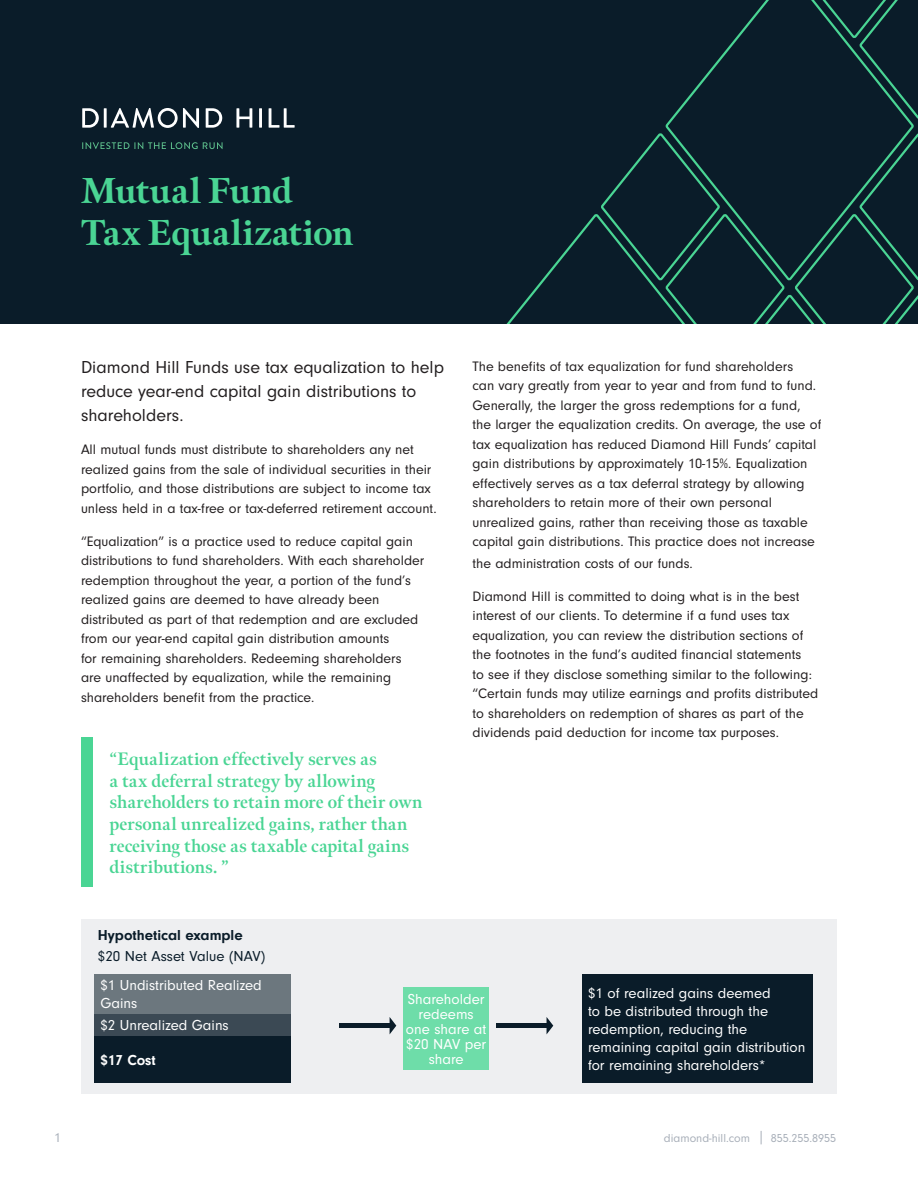
<style>
.page{position:relative;width:918px;height:1188px;background:#fff}
.page>*{position:absolute;margin:0;border:0;box-sizing:border-box;transform-origin:0 0}
.Page_title{font:800 36px/42px "Meno Display";color:#4ad594}
.Pull_Quote{font:700 18px/21.6px "Meno Display";letter-spacing:.005em;color:#4ad594}
.t1{font:18px/24px "Neuzeit Gro";color:#231f20}
.t2{font:15px/18px "Neuzeit Gro";color:#fff}
._5_XL_Body_Bullets_U{font:15px "Neuzeit Gro";color:#0a1c29}
._1B_Head_PMS_U_11_14{font:700 15px "Neuzeit Gro";color:#0a1c29}
.t3{font:700 15px "Neuzeit Gro";color:#fff}
.t4{font:14.25px/19.5px "Neuzeit Gro";color:#231f20}
.t5{font:13.5px "Neuzeit Gro";color:#a8afb9}
.t6{font:12px "Neuzeit Gro";color:#a8afb9}
</style>
<div class="page">
<svg style="left:761px;top:1131px;width:1px;height:13px"></svg>
<div style="left:0;top:0;width:918px;height:324px;background:#0a1c29"></div>
<svg style="left:506px;top:0;width:412px;height:324px"></svg>
<svg style="left:82px;top:108px;width:17px;height:20px"></svg>
<hr style="left:104px;top:108px;width:3px;height:20px;background:#fff">
<svg style="left:111px;top:108px;width:88px;height:20px"></svg>
<svg style="left:206px;top:108px;width:16px;height:20px"></svg>
<svg style="left:236px;top:108px;width:16px;height:20px"></svg>
<hr style="left:259px;top:108px;width:3px;height:20px;background:#fff">
<svg style="left:269px;top:108px;width:26px;height:20px"></svg>
<svg style="left:82px;top:142px;width:141px;height:7px"></svg>
<div style="left:81px;top:919px;width:756px;height:175px;background:#eeeff1"></div>
<div style="left:403px;top:988px;width:86px;height:82px;background:#6edda9"></div>
<div style="left:94px;top:974px;width:196px;height:40px;background:#6c777e"></div>
<div style="left:94px;top:1014px;width:196px;height:22px;background:#3b4954"></div>
<div style="left:94px;top:1036px;width:196px;height:47px;background:#0a1c29"></div>
<svg style="left:390px;top:1017px;width:6px;height:17px"></svg>
<div style="left:339px;top:1023px;width:54px;height:5px;background:#0a1c29"></div>
<svg style="left:547px;top:1017px;width:6px;height:17px"></svg>
<div style="left:496px;top:1023px;width:54px;height:5px;background:#0a1c29"></div>
<div style="left:582px;top:974px;width:231px;height:109px;background:#0a1c29"></div>
<div style="left:81px;top:737px;width:12px;height:150px;background:#4ad594"></div>
<p class="Page_title" style="left:81px;top:170px;width:274px">Mutual Fund<br>Tax Equalization</p>
<p class="t1" style="left:81px;top:356px;width:365px">Diamond Hill Funds use tax equalization to help reduce year-end capital gain distributions to shareholders.</p>
<p class="t4" style="left:81px;top:440px;width:357px">All mutual funds must distribute to shareholders any net realized gains from the sale of individual securities in their portfolio, and those distributions are subject to income tax unless held in a tax-free or tax-deferred retirement account.</p>
<p class="t4" style="left:81px;top:531px;width:345px">“Equalization” is a practice used to reduce capital gain distributions to fund shareholders. With each shareholder redemption throughout the year, a portion of the fund’s realized gains are deemed to have already been distributed as part of that redemption and are excluded from our year-end capital gain distribution amounts<br>for remaining shareholders. Redeeming shareholders are unaffected by equalization, while the remaining shareholders benefit from the practice.</p>
<p class="Pull_Quote" style="left:110px;top:748px;width:314px">“Equalization effectively serves as<br>a tax deferral strategy by allowing shareholders to retain more of their own personal unrealized gains, rather than receiving those as taxable capital gains distributions. ”</p>
<p class="_1B_Head_PMS_U_11_14" style="left:98px;top:927px;width:146px">Hypothetical example</p>
<p class="t4" style="left:472px;top:356px;width:350px">The benefits of tax equalization for fund shareholders<br>can vary greatly from year to year and from fund to fund.<br>Generally, the larger the gross redemptions for a fund, the larger the equalization credits. On average, the use of tax equalization has reduced Diamond Hill Funds’ capital gain distributions by approximately 10-15%. Equalization effectively serves as a tax deferral strategy by allowing shareholders to retain more of their own personal unrealized gains, rather than receiving those as taxable capital gain distributions. This practice does not increase</p>
<p class="t4" style="left:472px;top:554px;width:222px">the administration costs of our funds.</p>
<p class="t4" style="left:472px;top:587px;width:347px">Diamond Hill is committed to doing what is in the best interest of our clients. To determine if a fund uses tax equalization, you can review the distribution sections of the footnotes in the fund’s audited financial statements<br>to see if they disclose something similar to the following: “Certain funds may utilize earnings and profits distributed to shareholders on redemption of shares as part of the dividends paid deduction for income tax purposes.</p>
<p class="_5_XL_Body_Bullets_U" style="left:98px;top:948px;width:169px">$20 Net Asset Value (NAV)</p>
<p class="t2" style="left:100px;top:977px;width:163px">$1 Undistributed Realized<br>Gains</p>
<p class="t2" style="left:100px;top:1017px;width:130px">$2 Unrealized Gains</p>
<p class="t3" style="left:100px;top:1051px;width:57px">$17 Cost</p>
<p class="t2" style="left:406px;top:991px;width:82px;line-height:15px;text-align:center">Shareholder redeems one share at $20 NAV per share</p>
<p class="t2" style="left:588px;top:984px;width:219px">$1 of realized gains deemed<br>to be distributed through the redemption, reducing the remaining capital gain distribution for remaining shareholders*</p>
<p class="t5" style="left:54px;top:1130px;width:8px">1</p>
<p class="t6" style="left:664px;top:1131px;width:88px">diamond-hill.com</p>
<p class="t6" style="left:771px;top:1131px;width:67px">855.255.8955</p>
</div>
